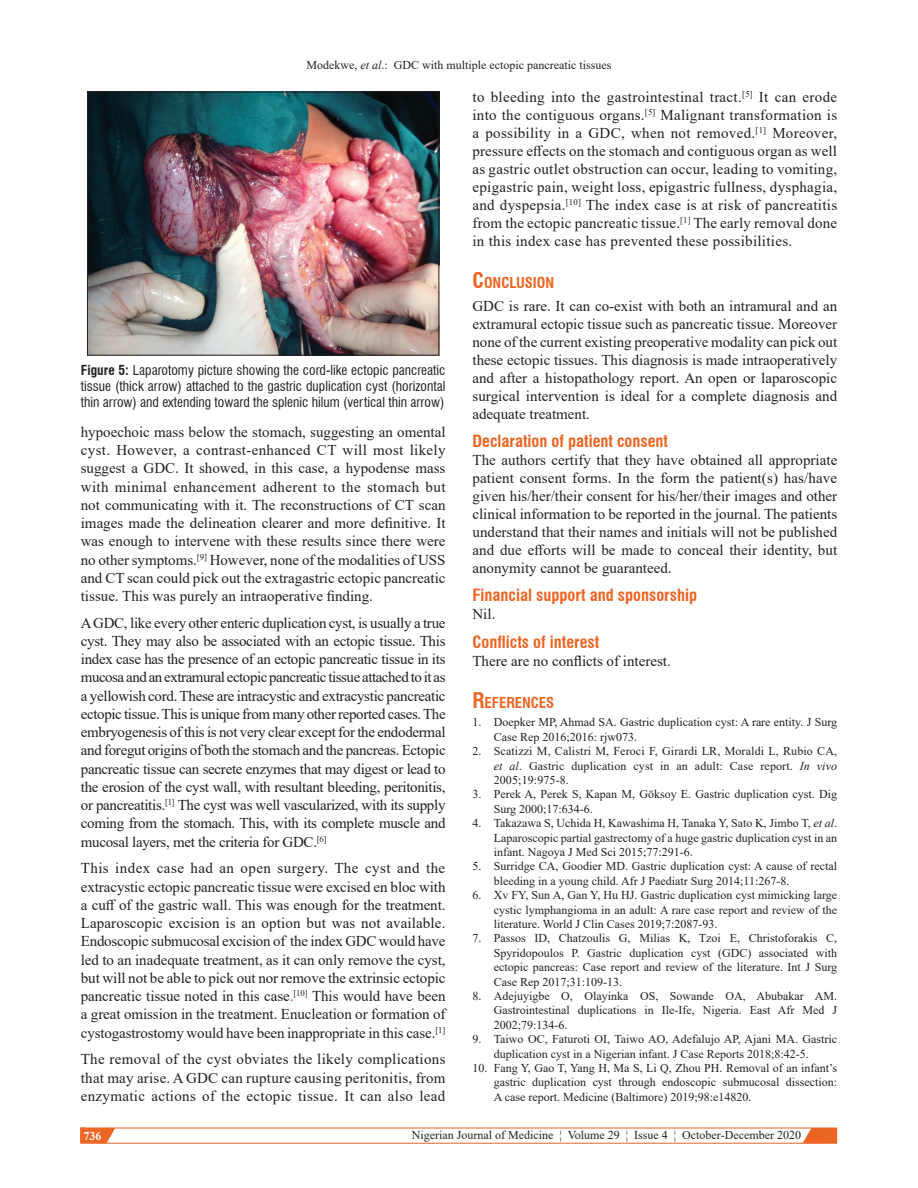
<style>
.page{position:relative;width:918px;height:1188px;background:#fff}
.page>*{position:absolute;margin:0;border:0;box-sizing:border-box;transform-origin:0 0}
.t1{font:700 condensed 16.5px "Swiss 721 BT";color:#ec6523}
.TX{font:15px/18.3px "Times New Roman";color:#231f20;text-align:justify}
.t2{font:700 condensed 14.7px "Swiss 721 BT";color:#ec6523}
.FGC{font:condensed 13.5px/16.2px "Swiss 721 BT";color:#231f20;text-align:justify}
.REF{font:12px/14.4px "Times New Roman";color:#231f20;text-align:justify}
.t3{font:700 12px "Times New Roman";color:#fff}
.s1{font-style:italic}
.s2{font-weight:700}
.s3{color:#ed028c}
.s4{font-size:21px}
</style>
<div class="page">
<svg style="left:80px;top:1128px;width:758px;height:16px"></svg>
<img style="left:89px;top:94px;width:348px;height:259px">
<div style="left:87px;top:92px;width:352px;height:263px;border:1px solid #231f20"></div>
<p class="REF" style="left:307px;top:57px;width:306px">Modekwe, <span class="s1">et al</span>.: GDC with multiple ectopic pancreatic tissues</p>
<p class="FGC" style="left:81px;top:362px;width:366px"><span class="s2">Figure 5:</span> Laparotomy picture showing the cord‑like ectopic pancreatic tissue (thick arrow) attached to the gastric duplication cyst (horizontal thin arrow) and extending toward the splenic hilum (vertical thin arrow)</p>
<p class="TX" style="left:81px;top:422px;width:366px">hypoechoic mass below the stomach, suggesting an omental cyst. However, a contrast‑enhanced CT will most likely suggest a GDC. It showed, in this case, a hypodense mass with minimal enhancement adherent to the stomach but not communicating with it. The reconstructions of CT scan images made the delineation clearer and more definitive. It was enough to intervene with these results since there were no other symptoms.<sup>[9]</sup> However, none of the modalities of USS and CT scan could pick out the extragastric ectopic pancreatic tissue. This was purely an intraoperative finding.</p>
<p class="TX" style="left:81px;top:613px;width:366px">A GDC, like every other enteric duplication cyst, is usually a true cyst. They may also be associated with an ectopic tissue. This index case has the presence of an ectopic pancreatic tissue in its mucosa and an extramural ectopic pancreatic tissue attached to it as a yellowish cord. These are intracystic and extracystic pancreatic ectopic tissue. This is unique from many other reported cases. The embryogenesis of this is not very clear except for the endodermal and foregut origins of both the stomach and the pancreas. Ectopic pancreatic tissue can secrete enzymes that may digest or lead to the erosion of the cyst wall, with resultant bleeding, peritonitis, or pancreatitis.<sup>[1]</sup> The cyst was well vascularized, with its supply coming from the stomach. This, with its complete muscle and mucosal layers, met the criteria for GDC.<sup>[6]</sup></p>
<p class="TX" style="left:81px;top:859px;width:366px">This index case had an open surgery. The cyst and the extracystic ectopic pancreatic tissue were excised en bloc with a cuff of the gastric wall. This was enough for the treatment.<br>Laparoscopic excision is an option but was not available.<br>Endoscopic submucosal excision of the index GDC would have led to an inadequate treatment, as it can only remove the cyst, but will not be able to pick out nor remove the extrinsic ectopic pancreatic tissue noted in this case<span class="s3">.</span><sup>[10]</sup> This would have been a great omission in the treatment. Enucleation or formation of cystogastrostomy would have been inappropriate in this case.<sup>[1]</sup></p>
<p class="TX" style="left:81px;top:1050px;width:366px">The removal of the cyst obviates the likely complications that may arise. A GDC can rupture causing peritonitis, from enzymatic actions of the ectopic tissue. It can also lead</p>
<p class="TX" style="left:472px;top:88px;width:366px">to bleeding into the gastrointestinal tract.<sup>[5]</sup> It can erode into the contiguous organs.<sup>[5]</sup> Malignant transformation is a possibility in a GDC, when not removed.<sup>[1]</sup> Moreover, pressure effects on the stomach and contiguous organ as well as gastric outlet obstruction can occur, leading to vomiting, epigastric pain, weight loss, epigastric fullness, dysphagia, and dyspepsia.<sup>[10]</sup> The index case is at risk of pancreatitis from the ectopic pancreatic tissue.<sup>[1]</sup> The early removal done in this index case has prevented these possibilities.</p>
<h1 class="t2" style="left:472px;top:274px;width:83px"><span class="s4">C</span>ONCLUSION</h1>
<p class="TX" style="left:472px;top:296px;width:366px">GDC is rare. It can co-exist with both an intramural and an extramural ectopic tissue such as pancreatic tissue. Moreover none of the current existing preoperative modality can pick out these ectopic tissues. This diagnosis is made intraoperatively and after a histopathology report. An open or laparoscopic surgical intervention is ideal for a complete diagnosis and adequate treatment.</p>
<h2 class="t1" style="left:472px;top:431px;width:197px">Declaration of patient consent</h2>
<p class="TX" style="left:472px;top:451px;width:366px">The authors certify that they have obtained all appropriate patient consent forms. In the form the patient(s) has/have given his/her/their consent for his/her/their images and other clinical information to be reported in the journal. The patients understand that their names and initials will not be published and due efforts will be made to conceal their identity, but anonymity cannot be guaranteed.</p>
<h2 class="t1" style="left:472px;top:585px;width:226px">Financial support and sponsorship</h2>
<p class="TX" style="left:472px;top:605px;width:24px">Nil.</p>
<h2 class="t1" style="left:472px;top:632px;width:128px">Conflicts of interest</h2>
<p class="TX" style="left:472px;top:651px;width:200px">There are no conflicts of interest.</p>
<h1 class="t2" style="left:472px;top:694px;width:83px"><span class="s4">R</span>EFERENCES</h1>
<p class="REF" style="left:494px;top:715px;width:345px;text-indent:-21px">1. Doepker MP, Ahmad SA. Gastric duplication cyst: A rare entity. J Surg<br>Case Rep 2016;2016: rjw073.</p>
<p class="REF" style="left:494px;top:744px;width:345px;text-indent:-21px">2. Scatizzi M, Calistri M, Feroci F, Girardi LR, Moraldi L, Rubio CA, <span class="s1">et al</span>. Gastric duplication cyst in an adult: Case report. <span class="s1">In vivo </span>2005;19:975‑8.</p>
<p class="REF" style="left:494px;top:787px;width:345px;text-indent:-21px">3. Perek A, Perek S, Kapan M, Göksoy E. Gastric duplication cyst. Dig<br>Surg 2000;17:634‑6.</p>
<p class="REF" style="left:494px;top:816px;width:345px;text-indent:-21px">4. Takazawa S, Uchida H, Kawashima H, Tanaka Y, Sato K, Jimbo T, <span class="s1">et al</span>.<br>Laparoscopic partial gastrectomy of a huge gastric duplication cyst in an infant. Nagoya J Med Sci 2015;77:291‑6.</p>
<p class="REF" style="left:494px;top:859px;width:345px;text-indent:-21px">5. Surridge CA, Goodier MD. Gastric duplication cyst: A cause of rectal bleeding in a young child. Afr J Paediatr Surg 2014;11:267‑8.</p>
<p class="REF" style="left:494px;top:888px;width:345px;text-indent:-21px">6. Xv FY, Sun A, Gan Y, Hu HJ. Gastric duplication cyst mimicking large cystic lymphangioma in an adult: A rare case report and review of the literature. World J Clin Cases 2019;7:2087‑93.</p>
<p class="REF" style="left:494px;top:931px;width:345px;text-indent:-21px">7. Passos ID, Chatzoulis G, Milias K, Tzoi E, Christoforakis C, Spyridopoulos P. Gastric duplication cyst (GDC) associated with ectopic pancreas: Case report and review of the literature. Int J Surg Case Rep 2017;31:109‑13.</p>
<p class="REF" style="left:494px;top:988px;width:345px;text-indent:-21px">8. Adejuyigbe O, Olayinka OS, Sowande OA, Abubakar AM.<br>Gastrointestinal duplications in Ile‑Ife, Nigeria. East Afr Med J 2002;79:134‑6.</p>
<p class="REF" style="left:472px;top:1032px;width:366px;text-align:center">9. Taiwo OC, Faturoti OI, Taiwo AO, Adefalujo AP, Ajani MA. Gastric duplication cyst in a Nigerian infant. J Case Reports 2018;8:42‑5.</p>
<p class="REF" style="left:494px;top:1060px;width:345px;text-indent:-21px">10. Fang Y, Gao T, Yang H, Ma S, Li Q, Zhou PH. Removal of an infant’s gastric duplication cyst through endoscopic submucosal dissection:<br>A case report. Medicine (Baltimore) 2019;98:e14820.</p>
<p class="t3" style="left:84px;top:1127px;width:19px">736</p>
<p class="REF" style="left:412px;top:1128px;width:391px">Nigerian Journal of Medicine ¦ Volume 29 ¦ Issue 4 ¦ October-December 2020</p>
</div>
